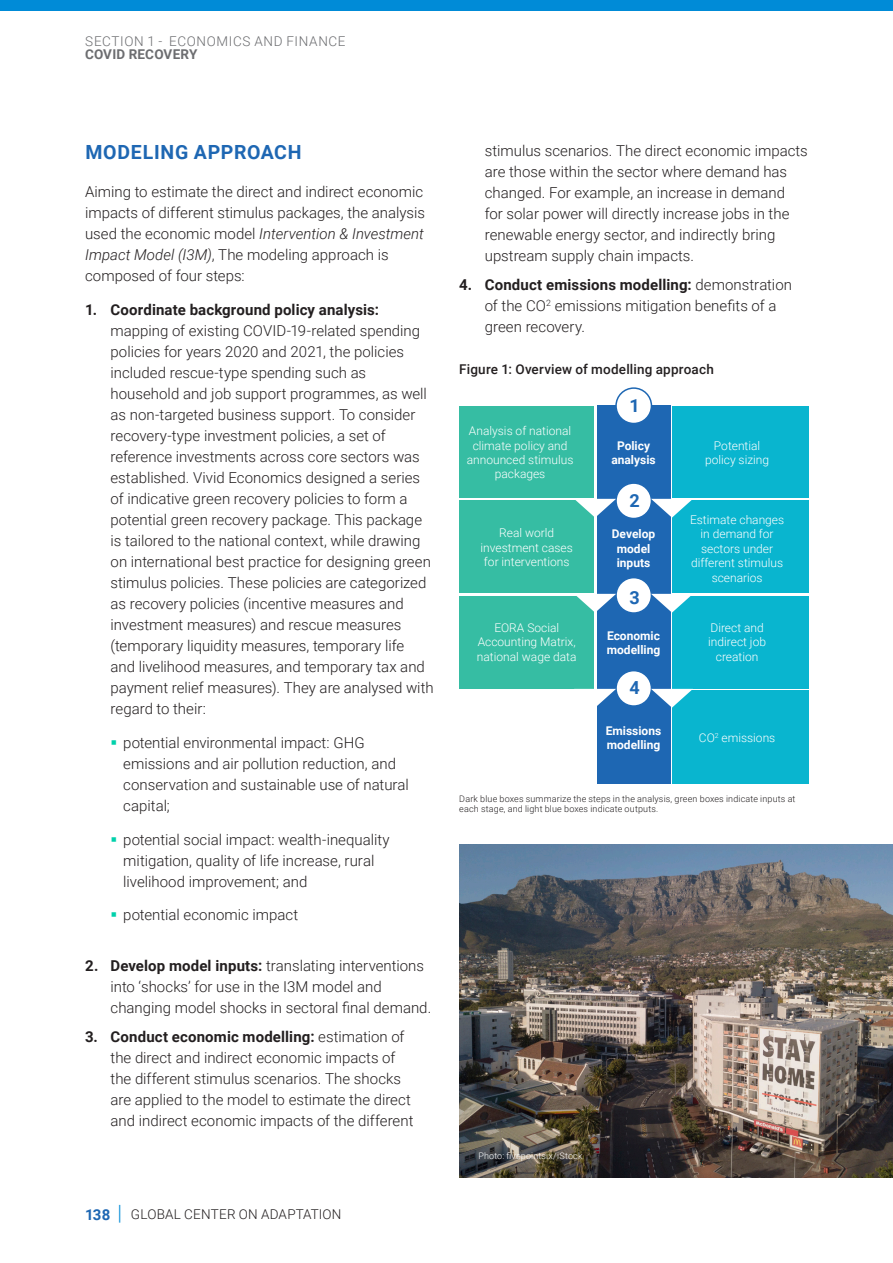
<style>
.page{position:relative;width:893px;height:1263px;background:#fff}
.page>*{position:absolute;margin:0;border:0;box-sizing:border-box;transform-origin:0 0}
.Sub_Head_1{font:700 19.5px "Roboto";letter-spacing:.04em;color:#1e67b3}
.t1{font:700 18px "Roboto";color:#1e67b3}
.Body_copy{font:300 15px/21px "Roboto";color:#231f20}
.Chart_Table_heading{font:500 13.5px "Roboto";letter-spacing:.015em;color:#231f20}
.t2{font:300 13.5px "Roboto";letter-spacing:.045em;color:#6c6d70}
.t3{font:300 13.5px "Roboto";letter-spacing:.015em;color:#231f20}
.t4{font:700 13.5px "Roboto";letter-spacing:.015em;color:#6c6d70}
.t5{font:300 12px/14.4px "Roboto";color:#fff;text-align:center}
.t6{font:700 12px/14.4px "Roboto";color:#fff;text-align:center}
.source{font:300 9px/10.5px "Roboto";letter-spacing:.02em;color:#231f20}
.Picture_Caption{font:300 9px "Roboto";letter-spacing:.02em;color:#fff}
.s1{font-style:italic}
.s2{font-weight:700}
.s3{font-weight:700;font-size:15px;color:#1e67b3}
.s4{font-size:21px;color:#008bd7}
</style>
<div class="page">
<div style="left:0;top:0;width:893px;height:11px;background:#008bd7"></div>
<div style="left:672px;top:406px;width:136px;height:92px;background:#09b5cf"></div>
<div style="left:597px;top:406px;width:73px;height:93px;background:#1e67b3"></div>
<div style="left:459px;top:406px;width:135px;height:92px;background:#36bda3"></div>
<div style="left:672px;top:501px;width:136px;height:92px;background:#09b5cf"></div>
<div style="left:459px;top:501px;width:135px;height:92px;background:#36bda3"></div>
<div style="left:672px;top:596px;width:136px;height:92px;background:#09b5cf"></div>
<div style="left:459px;top:596px;width:135px;height:92px;background:#36bda3"></div>
<div style="left:672px;top:691px;width:136px;height:93px;background:#09b5cf"></div>
<div style="left:597px;top:499px;width:73px;height:95px;background:#1e67b3"></div>
<div style="left:597px;top:594px;width:73px;height:95px;background:#1e67b3"></div>
<div style="left:597px;top:689px;width:73px;height:95px;background:#1e67b3"></div>
<div style="left:616px;top:388px;width:35px;height:35px;background:#fff;border-radius:50%"></div>
<div style="left:615px;top:387px;width:37px;height:37px;border:2px solid #1e67b3;border-radius:50%"></div>
<div style="left:616px;top:483px;width:35px;height:35px;background:#fff;border-radius:50%"></div>
<div style="left:615px;top:482px;width:37px;height:37px;border:2px solid #1e67b3;border-radius:50%"></div>
<div style="left:616px;top:578px;width:35px;height:35px;background:#fff;border-radius:50%"></div>
<div style="left:615px;top:577px;width:37px;height:37px;border:2px solid #1e67b3;border-radius:50%"></div>
<div style="left:616px;top:671px;width:35px;height:35px;background:#fff;border-radius:50%"></div>
<div style="left:615px;top:670px;width:37px;height:37px;border:2px solid #1e67b3;border-radius:50%"></div>
<svg style="left:574px;top:499px;width:42px;height:18px"></svg>
<svg style="left:576px;top:594px;width:40px;height:18px"></svg>
<svg style="left:597px;top:689px;width:19px;height:17px"></svg>
<svg style="left:651px;top:499px;width:42px;height:19px"></svg>
<svg style="left:651px;top:594px;width:40px;height:19px"></svg>
<svg style="left:651px;top:689px;width:42px;height:19px"></svg>
<img style="left:459px;top:844px;width:434px;height:334px">
<p class="t2" style="left:85px;top:31px;width:262px">SECTION 1 - ECONOMICS AND FINANCE</p>
<p class="t4" style="left:85px;top:45px;width:114px">COVID RECOVERY</p>
<p class="Sub_Head_1" style="left:85px;top:139px;width:218px">MODELING APPROACH</p>
<p class="Body_copy" style="left:85px;top:181px;width:341px">Aiming to estimate the direct and indirect economic impacts of different stimulus packages, the analysis used the economic model <span class="s1">Intervention &amp; Investment Impact Model (I3M)</span>, The modeling approach is composed of four steps:</p>
<p class="Body_copy" style="left:111px;top:299px;width:325px;text-indent:-26px"><span class="s2">1. Coordinate background policy analysis: </span>mapping of existing COVID-19-related spending policies for years 2020 and 2021, the policies included rescue-type spending such as household and job support programmes, as well as non-targeted business support. To consider recovery-type investment policies, a set of reference investments across core sectors was established. Vivid Economics designed a series of indicative green recovery policies to form a potential green recovery package. This package is tailored to the national context, while drawing on international best practice for designing green stimulus policies. These policies are categorized as recovery policies (incentive measures and investment measures) and rescue measures (temporary liquidity measures, temporary life<br>and livelihood measures, and temporary tax and payment relief measures). They are analysed with regard to their:</p>
<p class="Body_copy" style="left:123px;top:731px;width:287px">potential environmental impact: GHG emissions and air pollution reduction, and conservation and sustainable use of natural capital;</p>
<p class="Body_copy" style="left:123px;top:828px;width:268px">potential social impact: wealth-inequality mitigation, quality of life increase, rural livelihood improvement; and</p>
<p class="Body_copy" style="left:123px;top:904px;width:176px">potential economic impact</p>
<p class="Body_copy" style="left:111px;top:954px;width:322px;text-indent:-26px"><span class="s2">2. Develop model inputs:</span> translating interventions into ‘shocks’ for use in the I3M model and changing model shocks in sectoral final demand.</p>
<p class="Body_copy" style="left:111px;top:1026px;width:304px;text-indent:-26px"><span class="s2">3. Conduct economic modelling:</span> estimation of the direct and indirect economic impacts of the different stimulus scenarios. The shocks are applied to the model to estimate the direct and indirect economic impacts of the different</p>
<p class="t3" style="left:85px;top:1204px;width:258px"><span class="s3">138</span> <span class="s4">|</span> GLOBAL CENTER ON ADAPTATION</p>
<p class="Body_copy" style="left:485px;top:139px;width:325px">stimulus scenarios. The direct economic impacts are those within the sector where demand has changed. For example, an increase in demand<br>for solar power will directly increase jobs in the renewable energy sector, and indirectly bring upstream supply chain impacts.</p>
<p class="Body_copy" style="left:485px;top:274px;width:309px;text-indent:-26px"><span class="s2">4. Conduct emissions modelling:</span> demonstration of the CO<sup>2</sup> emissions mitigation benefits of a green recovery.</p>
<p class="Chart_Table_heading" style="left:459px;top:359px;width:256px">Figure 1: Overview of modelling approach</p>
<p class="t5" style="left:467px;top:423px;width:108px">Analysis of national climate policy and announced stimulus packages</p>
<p class="t5" style="left:481px;top:525px;width:94px">Real world investment cases for interventions</p>
<p class="t5" style="left:477px;top:620px;width:101px">EORA Social<br>Accounting Matrix, national wage data</p>
<p class="t1" style="left:630px;top:393px;width:12px">1</p>
<p class="t6" style="left:611px;top:438px;width:46px">Policy analysis</p>
<p class="t1" style="left:630px;top:488px;width:12px">2</p>
<p class="t6" style="left:612px;top:526px;width:45px">Develop model inputs</p>
<p class="t1" style="left:630px;top:585px;width:12px">3</p>
<p class="t6" style="left:607px;top:628px;width:55px;text-align:left">Economic modelling</p>
<p class="t1" style="left:630px;top:675px;width:12px">4</p>
<p class="t6" style="left:606px;top:723px;width:57px;text-align:left">Emissions modelling</p>
<p class="t5" style="left:705px;top:438px;width:66px">Potential policy sizing</p>
<p class="t5" style="left:690px;top:512px;width:96px">Estimate changes in demand for sectors under different stimulus scenarios</p>
<p class="t5" style="left:708px;top:620px;width:59px">Direct and indirect job creation</p>
<p class="t5" style="left:699px;top:730px;width:78px">CO<sup>2</sup> emissions</p>
<p class="source" style="left:459px;top:793px;width:338px">Dark blue boxes summarize the steps in the analysis, green boxes indicate inputs at each stage, and light blue boxes indicate outputs.</p>
<p class="Picture_Caption" style="left:478px;top:1149px;width:106px">Photo: fivepointsix/iStock</p>
</div>
